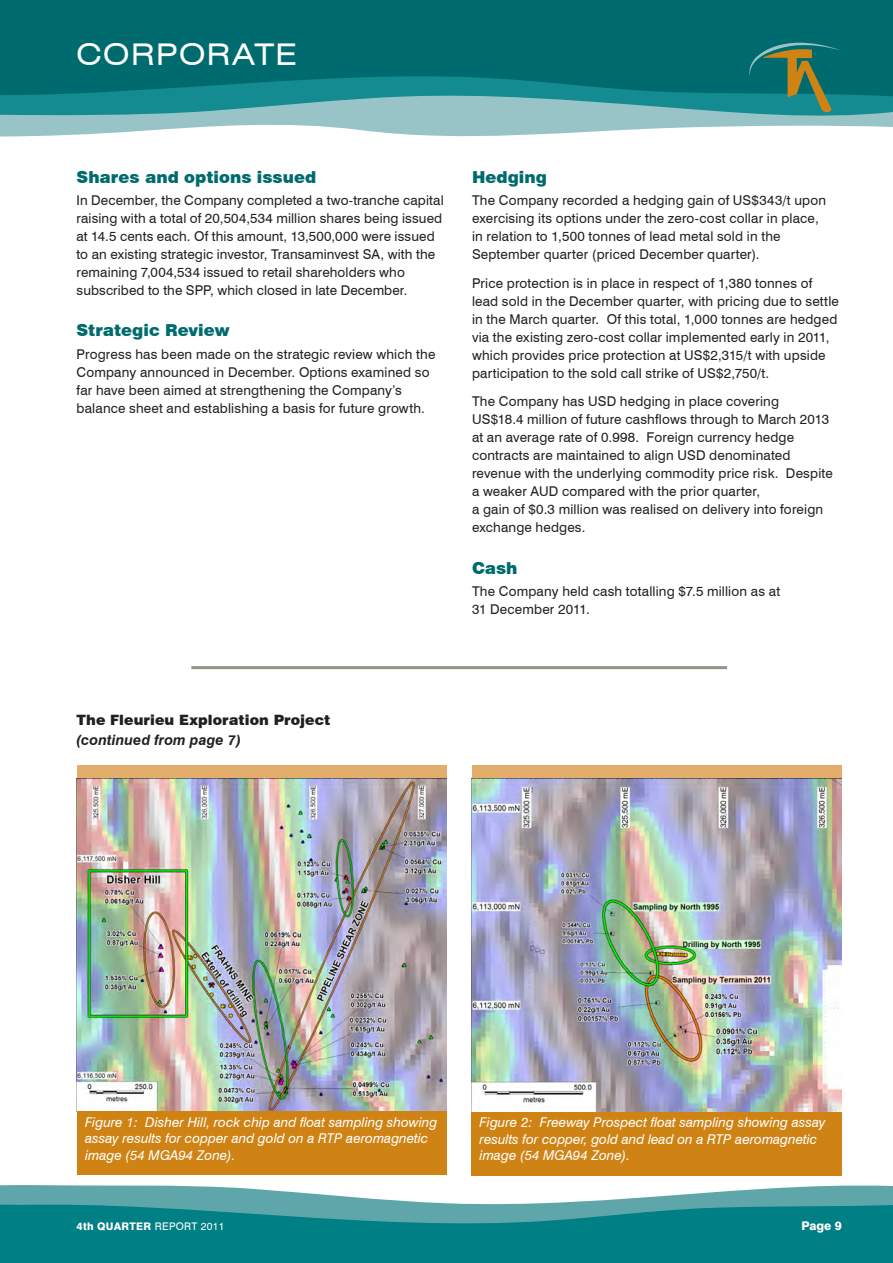
<style>
.page{position:relative;width:893px;height:1263px;background:#fff}
.page>*{position:absolute;margin:0;border:0;box-sizing:border-box;transform-origin:0 0}
.t1{font:expanded 30px "Swiss 721 BT";letter-spacing:.05em;color:#fff}
.t2{font:900 16.5px "Swiss 721 BT";color:#006b6e}
.t3{font:900 14.25px "Swiss 721 BT";letter-spacing:.005em;color:#231f20}
.t4{font:italic 700 14.25px "Swiss 721 BT";letter-spacing:.01em;color:#231f20}
.t5{font:13.5px/18px "Swiss 721 BT";letter-spacing:.01em;color:#231f20}
.t6{font:italic 13.5px/16.5px "Swiss 721 BT";color:#fff}
.t7{font:800 12px "Swiss 721 BT";color:#fff}
.t8{font:800 10.5px "Swiss 721 BT";letter-spacing:.025em;color:#fff}
.t9{font:10.5px "Swiss 721 BT";color:#fff}
.s1{font-weight:400}
</style>
<div class="page">
<svg style="left:0;top:120px;width:893px;height:17px;fill:#98c3c7"></svg>
<svg style="left:0;top:97px;width:893px;height:23px;background:#62acb0"></svg>
<svg style="left:0;top:0;width:893px;height:97px;background:#026e71"></svg>
<svg style="left:748px;top:43px;width:93px;height:70px;background:#307a68"></svg>
<svg style="left:0;top:1185px;width:893px;height:16px;fill:#5fa6ab"></svg>
<svg style="left:0;top:1201px;width:893px;height:62px;background:#13868b"></svg>
<img style="left:471px;top:778px;width:370px;height:334px">
<div style="left:471px;top:1112px;width:371px;height:64px;background:#d08315"></div>
<div style="left:472px;top:765px;width:370px;height:13px;background:#e3ae6c"></div>
<img style="left:77px;top:778px;width:369px;height:333px">
<div style="left:77px;top:1111px;width:369px;height:64px;background:#d08315"></div>
<div style="left:77px;top:765px;width:369px;height:13px;background:#e3ae6c"></div>
<hr style="left:191px;top:666px;width:536px;height:3px;background:#959383">
<h1 class="t1" style="left:77px;top:37px;width:222px">CORPORATE</h1>
<p class="t2" style="left:77px;top:167px;width:241px">Shares and options issued</p>
<p class="t5" style="left:77px;top:191px;width:369px">In December, the Company completed a two-tranche capital raising with a total of 20,504,534 million shares being issued at 14.5 cents each. Of this amount, 13,500,000 were issued to an existing strategic investor, Transaminvest SA, with the remaining 7,004,534 issued to retail shareholders who subscribed to the SPP, which closed in late December.</p>
<p class="t2" style="left:77px;top:320px;width:155px">Strategic Review</p>
<p class="t5" style="left:77px;top:345px;width:360px">Progress has been made on the strategic review which the Company announced in December. Options examined so far have been aimed at strengthening the Company’s balance sheet and establishing a basis for future growth.</p>
<p class="t2" style="left:472px;top:167px;width:76px">Hedging</p>
<p class="t5" style="left:472px;top:191px;width:356px">The Company recorded a hedging gain of US$343/t upon exercising its options under the zero-cost collar in place, in relation to 1,500 tonnes of lead metal sold in the September quarter (priced December quarter).</p>
<p class="t5" style="left:472px;top:274px;width:368px">Price protection is in place in respect of 1,380 tonnes of lead sold in the December quarter, with pricing due to settle in the March quarter. Of this total, 1,000 tonnes are hedged via the existing zero-cost collar implemented early in 2011, which provides price protection at US$2,315/t with upside participation to the sold call strike of US$2,750/t.</p>
<p class="t5" style="left:472px;top:392px;width:362px">The Company has USD hedging in place covering US$18.4 million of future cashflows through to March 2013 at an average rate of 0.998. Foreign currency hedge contracts are maintained to align USD denominated revenue with the underlying commodity price risk. Despite a weaker AUD compared with the prior quarter,<br>a gain of $0.3 million was realised on delivery into foreign exchange hedges.</p>
<p class="t2" style="left:472px;top:558px;width:47px">Cash</p>
<p class="t5" style="left:472px;top:582px;width:310px">The Company held cash totalling $7.5 million as at<br>31 December 2011.</p>
<p class="t3" style="left:77px;top:711px;width:255px">The Fleurieu Exploration Project</p>
<p class="t4" style="left:77px;top:731px;width:166px">(continued from page 7)</p>
<p class="t6" style="left:85px;top:1113px;width:354px">Figure 1: Disher Hill, rock chip and float sampling showing assay results for copper and gold on a RTP aeromagnetic image (54 MGA94 Zone).</p>
<p class="t6" style="left:480px;top:1114px;width:347px">Figure 2: Freeway Prospect float sampling showing assay results for copper, gold and lead on a RTP aeromagnetic image (54 MGA94 Zone).</p>
<p class="t8" style="left:77px;top:1220px;width:94px">4TH QUARTER <span class="s1">Report</span></p>
<p class="t9" style="left:201px;top:1220px;width:25px">2011</p>
<p class="t7" style="left:801px;top:1219px;width:42px">PAGE 9</p>
</div>
